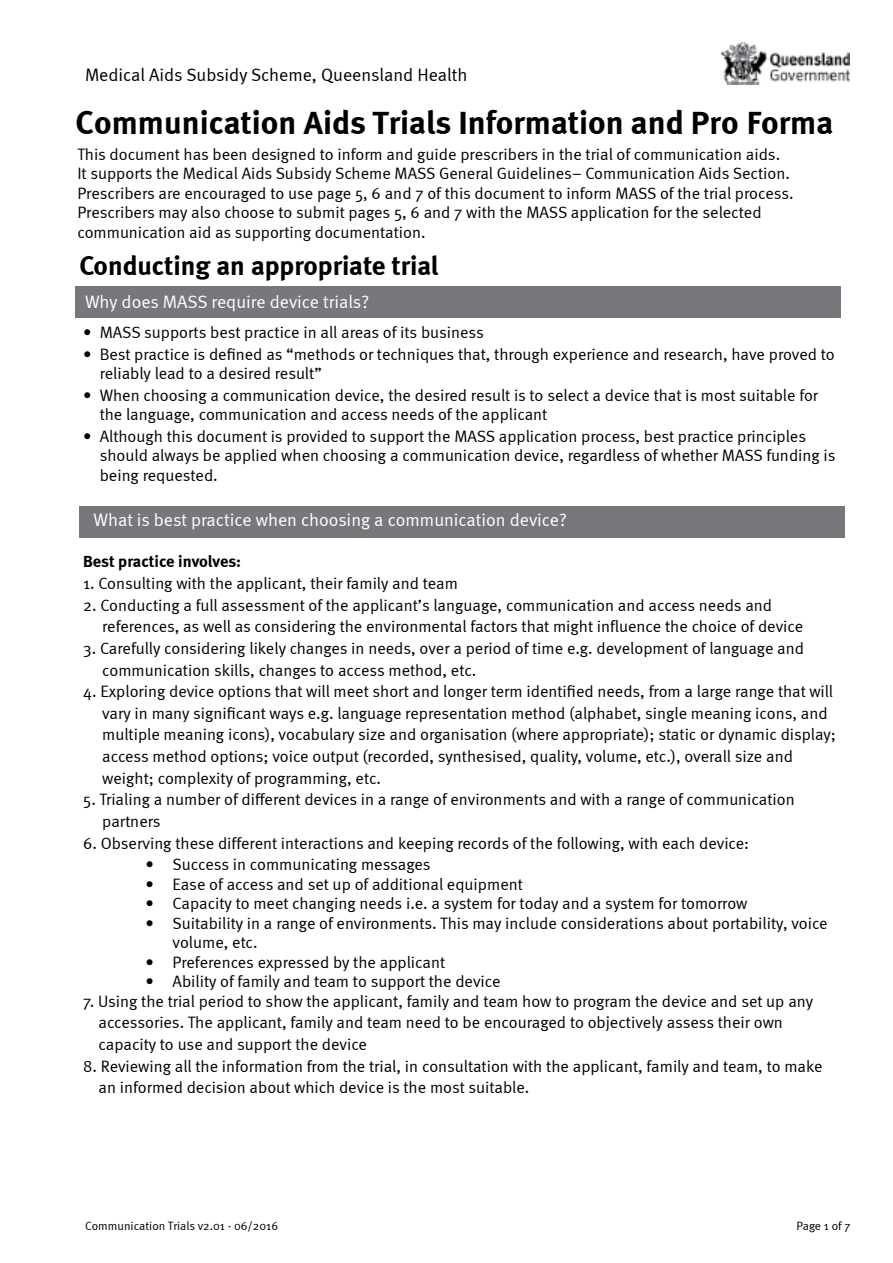
<style>
.page{position:relative;width:893px;height:1263px;background:#fff}
.page>*{position:absolute;margin:0;border:0;box-sizing:border-box;transform-origin:0 0}
.t1{font:700 33px "Meta";color:#000}
.t2{font:700 27px "Meta";color:#000}
.t3{font:18px "Meta Normal";color:#fff}
.t4{font:18px "Meta Normal";color:#000}
.t5{font:16.5px/21.6px "Meta Normal";color:#000}
.t6{font:700 16.5px "Meta";letter-spacing:-.005em;color:#000}
.t7{font:12px "Meta Normal";letter-spacing:-.005em;color:#000}
</style>
<div class="page">
<img style="left:722px;top:43px;width:127px;height:41px">
<div style="left:75px;top:286px;width:765px;height:32px;background:#77787b"></div>
<div style="left:79px;top:506px;width:765px;height:32px;background:#77787b"></div>
<p class="t4" style="left:85px;top:64px;width:384px">Medical Aids Subsidy Scheme, Queensland Health</p>
<h1 class="t1" style="left:75px;top:102px;width:759px">Communication Aids Trials Information and Pro Forma</h1>
<p class="t5" style="left:77px;top:144px;width:718px;line-height:19.5px">This document has been designed to inform and guide prescribers in the trial of communication aids.<br>It supports the Medical Aids Subsidy Scheme MASS General Guidelines– Communication Aids Section.<br>Prescribers are encouraged to use page 5, 6 and 7 of this document to inform MASS of the trial process.<br>Prescribers may also choose to submit pages 5, 6 and 7 with the MASS application for the selected communication aid as supporting documentation.</p>
<h2 class="t2" style="left:79px;top:250px;width:361px">Conducting an appropriate trial</h2>
<p class="t3" style="left:85px;top:292px;width:286px">Why does MASS require device trials?</p>
<p class="t5" style="left:83px;top:321px;width:402px">• MASS supports best practice in all areas of its business</p>
<p class="t5" style="left:100px;top:344px;width:737px;line-height:19.5px;text-indent:-16px">• Best practice is defined as “methods or techniques that, through experience and research, have proved to reliably lead to a desired result”</p>
<p class="t5" style="left:100px;top:385px;width:720px;line-height:19.5px;text-indent:-16px">• When choosing a communication device, the desired result is to select a device that is most suitable for the language, communication and access needs of the applicant</p>
<p class="t5" style="left:100px;top:426px;width:737px;line-height:19.5px;text-indent:-16px">• Although this document is provided to support the MASS application process, best practice principles should always be applied when choosing a communication device, regardless of whether MASS funding is being requested.</p>
<p class="t3" style="left:94px;top:503px;width:502px">What and Maintenance Away from the Normal Residential Address</p>
<p class="t3" style="left:75px;top:503px;width:58px">Repairs</p>
<p class="t3" style="left:137px;top:510px;width:431px">is best practice when choosing a communication device?</p>
<p class="t6" style="left:83px;top:552px;width:159px">Best practice involves:</p>
<p class="t5" style="left:83px;top:572px;width:376px">1. Consulting with the applicant, their family and team</p>
<p class="t5" style="left:102px;top:594px;width:702px;text-indent:-19px">2. Conducting a full assessment of the applicant’s language, communication and access needs and references, as well as considering the environmental factors that might influence the choice of device</p>
<p class="t5" style="left:102px;top:637px;width:703px;text-indent:-19px">3. Carefully considering likely changes in needs, over a period of time e.g. development of language and communication skills, changes to access method, etc.</p>
<p class="t5" style="left:102px;top:680px;width:735px;text-indent:-19px">4. Exploring device options that will meet short and longer term identified needs, from a large range that will vary in many significant ways e.g. language representation method (alphabet, single meaning icons, and multiple meaning icons), vocabulary size and organisation (where appropriate); static or dynamic display; access method options; voice output (recorded, synthesised, quality, volume, etc.), overall size and weight; complexity of programming, etc.</p>
<p class="t5" style="left:102px;top:789px;width:694px;text-indent:-19px">5. Trialing a number of different devices in a range of environments and with a range of communication partners</p>
<p class="t5" style="left:83px;top:832px;width:667px">6. Observing these different interactions and keeping records of the following, with each device:</p>
<p class="t5" style="left:146px;top:853px;width:287px">• Success in communicating messages</p>
<p class="t5" style="left:146px;top:873px;width:379px">• Ease of access and set up of additional equipment</p>
<p class="t5" style="left:146px;top:892px;width:603px">• Capacity to meet changing needs i.e. a system for today and a system for tomorrow</p>
<p class="t5" style="left:173px;top:913px;width:657px;line-height:19.5px;text-indent:-27px">• Suitability in a range of environments. This may include considerations about portability, voice volume, etc.</p>
<p class="t5" style="left:146px;top:951px;width:301px">• Preferences expressed by the applicant</p>
<p class="t5" style="left:146px;top:970px;width:356px">• Ability of family and team to support the device</p>
<p class="t5" style="left:98px;top:990px;width:716px;text-indent:-15px">7. Using the trial period to show the applicant, family and team how to program the device and set up any accessories. The applicant, family and team need to be encouraged to objectively assess their own capacity to use and support the device</p>
<p class="t5" style="left:98px;top:1055px;width:725px;text-indent:-15px">8. Reviewing all the information from the trial, in consultation with the applicant, family and team, to make an informed decision about which device is the most suitable.</p>
<p class="t7" style="left:796px;top:1219px;width:55px">Page 1 of 7</p>
</div>
